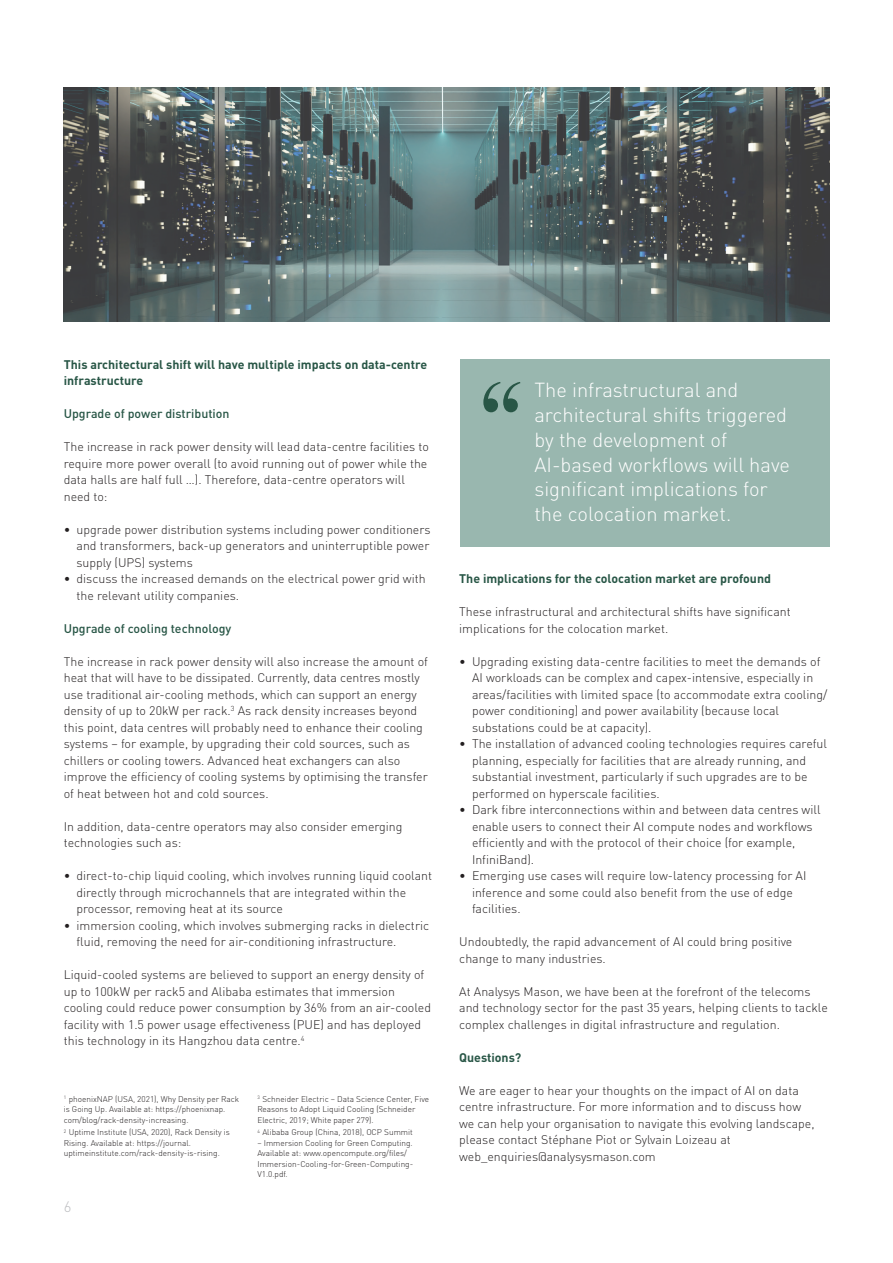
<style>
.page{position:relative;width:893px;height:1263px;background:#fff}
.page>*{position:absolute;margin:0;border:0;box-sizing:border-box;transform-origin:0 0}
.t1{font:118.95px "Bask Old Face";color:#285646}
.t2{font:300 20.1px/24.8px "DINOT";color:#fff}
.t3{font:300 15px "DINOT";color:#bcbdc0}
.t4{font:300 12.3px/16.5px "DINOT";color:#231f20}
.t5{font:700 12.3px/16.5px "DINOT";color:#285646}
.t6{font:500 12.3px "DINOT";color:#285646}
.t7{font:300 8.25px/10.5px "DINOT";color:#231f20}
</style>
<div class="page">
<img style="left:64px;top:87px;width:765px;height:234px">
<div style="left:460px;top:359px;width:369px;height:187px;background:#99b7af"></div>
<p class="t5" style="left:64px;top:356px;width:365px">This architectural shift will have multiple impacts on data-centre infrastructure</p>
<p class="t6" style="left:64px;top:406px;width:167px">Upgrade of power distribution</p>
<p class="t4" style="left:64px;top:438px;width:367px">The increase in rack power density will lead data-centre facilities to require more power overall (to avoid running out of power while the data halls are half full …). Therefore, data-centre operators will need to:</p>
<p class="t4" style="left:77px;top:521px;width:355px;text-align:justify;text-indent:-13px">• upgrade power distribution systems including power conditioners and transformers, back-up generators and uninterruptible power supply (UPS) systems</p>
<p class="t4" style="left:77px;top:570px;width:351px;text-indent:-13px">• discuss the increased demands on the electrical power grid with the relevant utility companies.</p>
<p class="t6" style="left:64px;top:620px;width:169px">Upgrade of cooling technology</p>
<p class="t4" style="left:64px;top:653px;width:366px">The increase in rack power density will also increase the amount of heat that will have to be dissipated. Currently, data centres mostly use traditional air-cooling methods, which can support an energy density of up to 20kW per rack.<sup>3</sup> As rack density increases beyond this point, data centres will probably need to enhance their cooling systems – for example, by upgrading their cold sources, such as chillers or cooling towers. Advanced heat exchangers can also improve the efficiency of cooling systems by optimising the transfer of heat between hot and cold sources.</p>
<p class="t4" style="left:64px;top:818px;width:340px">In addition, data-centre operators may also consider emerging technologies such as:</p>
<p class="t4" style="left:77px;top:867px;width:357px;text-indent:-13px">• direct-to-chip liquid cooling, which involves running liquid coolant directly through microchannels that are integrated within the processor, removing heat at its source</p>
<p class="t4" style="left:77px;top:917px;width:354px;text-indent:-13px">• immersion cooling, which involves submerging racks in dielectric fluid, removing the need for air-conditioning infrastructure.</p>
<p class="t4" style="left:64px;top:966px;width:369px">Liquid-cooled systems are believed to support an energy density of up to 100kW per rack5 and Alibaba estimates that immersion cooling could reduce power consumption by 36% from an air-cooled facility with 1.5 power usage effectiveness (PUE) and has deployed this technology in its Hangzhou data centre.<sup>4</sup></p>
<p class="t7" style="left:64px;top:1093px;width:177px"><sup>1</sup> phoenixNAP (USA, 2021), Why Density per Rack is Going Up. Available at: https://phoenixnap. com/blog/rack-density-increasing.</p>
<p class="t7" style="left:64px;top:1127px;width:168px"><sup>2</sup> Uptime Institute (USA, 2020), Rack Density is<br>Rising. Available at: https://journal. uptimeinstitute.com/rack-density-is-rising.</p>
<p class="t3" style="left:64px;top:1197px;width:9px">6</p>
<p class="t7" style="left:257px;top:1093px;width:173px"><sup>3</sup> Schneider Electric – Data Science Center, Five<br>Reasons to Adopt Liquid Cooling (Schneider<br>Electric, 2019; White paper 279).</p>
<p class="t7" style="left:257px;top:1127px;width:157px"><sup>4</sup> Alibaba Group (China, 2018), OCP Summit</p>
<p class="t7" style="left:257px;top:1137px;width:157px">– Immersion Cooling for Green Computing.<br>Available at: www.opencompute.org/files/ Immersion-Cooling-for-Green-Computing-V1.0.pdf.</p>
<h1 class="t1" style="left:478px;top:358px;width:50px">“</h1>
<h2 class="t2" style="left:534px;top:378px;width:257px">The infrastructural and architectural shifts triggered by the development of<br>AI-based workflows will have significant implications for the colocation market.</h2>
<p class="t5" style="left:459px;top:570px;width:313px">The implications for the colocation market are profound</p>
<p class="t4" style="left:459px;top:603px;width:333px">These infrastructural and architectural shifts have significant implications for the colocation market.</p>
<p class="t4" style="left:472px;top:653px;width:357px;text-indent:-13px">• Upgrading existing data-centre facilities to meet the demands of AI workloads can be complex and capex-intensive, especially in areas/facilities with limited space (to accommodate extra cooling/ power conditioning) and power availability (because local substations could be at capacity).</p>
<p class="t4" style="left:472px;top:735px;width:356px;text-indent:-13px">• The installation of advanced cooling technologies requires careful planning, especially for facilities that are already running, and substantial investment, particularly if such upgrades are to be performed on hyperscale facilities.</p>
<p class="t4" style="left:472px;top:801px;width:350px;text-indent:-13px">• Dark fibre interconnections within and between data centres will enable users to connect their AI compute nodes and workflows efficiently and with the protocol of their choice (for example, InfiniBand).</p>
<p class="t4" style="left:472px;top:867px;width:336px;text-indent:-13px">• Emerging use cases will require low-latency processing for AI inference and some could also benefit from the use of edge facilities.</p>
<p class="t4" style="left:459px;top:933px;width:335px">Undoubtedly, the rapid advancement of AI could bring positive change to many industries.</p>
<p class="t4" style="left:459px;top:983px;width:370px">At Analysys Mason, we have been at the forefront of the telecoms and technology sector for the past 35 years, helping clients to tackle complex challenges in digital infrastructure and regulation.</p>
<p class="t5" style="left:459px;top:1049px;width:64px">Questions?</p>
<p class="t4" style="left:459px;top:1082px;width:357px">We are eager to hear your thoughts on the impact of AI on data centre infrastructure. For more information and to discuss how we can help your organisation to navigate this evolving landscape, please contact Stéphane Piot or Sylvain Loizeau at web_enquiries@analysysmason.com</p>
</div>
